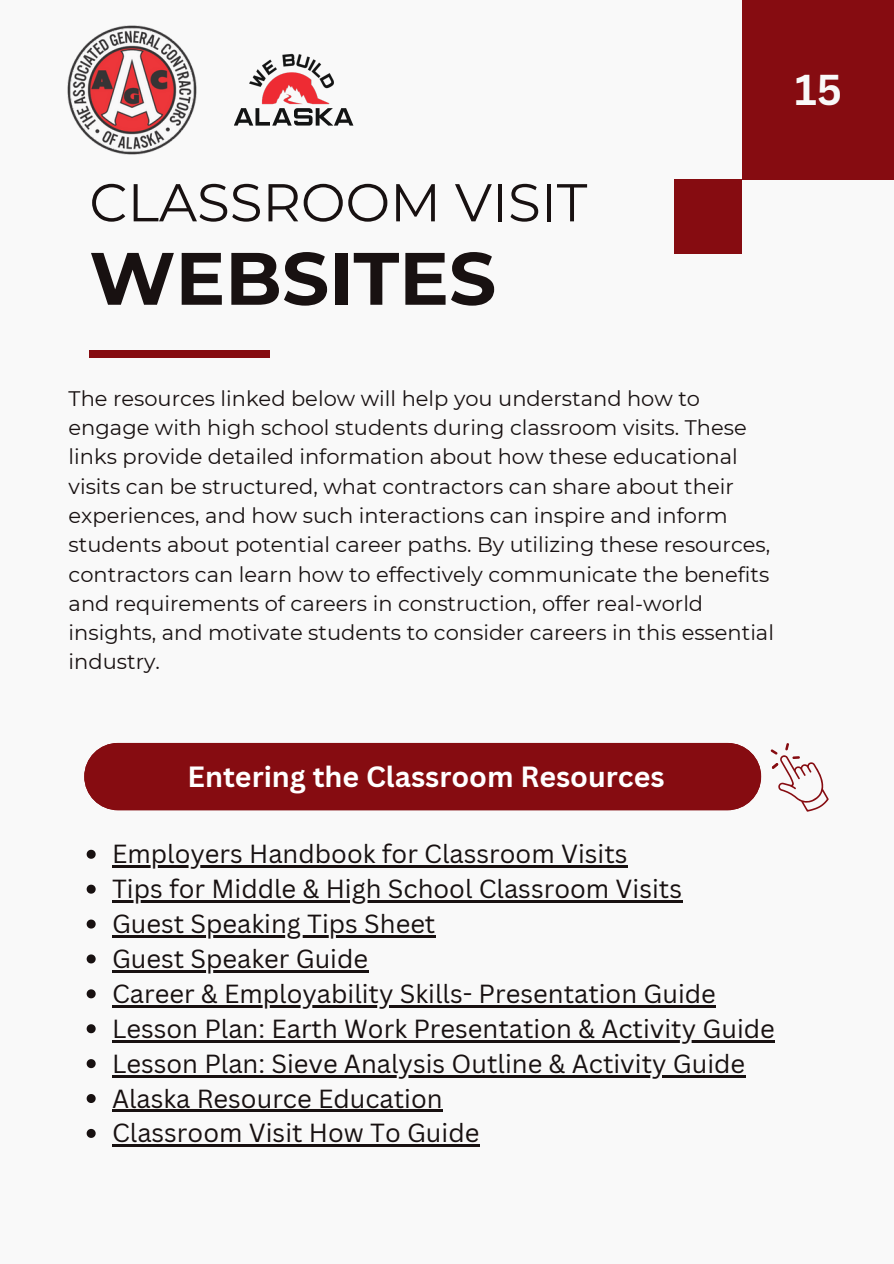
<style>
.page{position:relative;width:894px;height:1264px;background:#fff}
.page>*{position:absolute;margin:0;border:0;box-sizing:border-box;transform-origin:0 0}
.t1{font:700 74.1px "Montserrat";color:#181111}
.t2{font:53.1px "Montserrat";color:#181111}
.t3{font:700 42px "Canva Sans";color:#f9f9f9}
.t4{font:700 28.5px "Canva Sans";color:#fff}
.t5{font:25.5px "Canva Sans";color:#181111}
.t6{font:21px/29.2px "Montserrat";color:#181111}
</style>
<div class="page">
<div style="left:0;top:0;width:893px;height:1263px;background:#f9f9f9"></div>
<div style="left:89px;top:350px;width:181px;height:7px;background:#860c11"></div>
<div style="left:741px;top:0;width:152px;height:179px;background:#860c11"></div>
<div style="left:673px;top:179px;width:68px;height:74px;background:#860c11"></div>
<img style="left:249px;top:54px;width:85px;height:50px">
<svg style="left:234px;top:108px;width:119px;height:18px"></svg>
<img style="left:67px;top:25px;width:130px;height:130px">
<div style="left:84px;top:743px;width:676px;height:67px;background:#860c11"></div>
<svg style="left:770px;top:743px;width:58px;height:68px"></svg>
<svg style="left:87px;top:849px;width:9px;height:9px"></svg>
<hr style="left:112px;top:865px;width:515px;height:2px;background:#181111">
<svg style="left:87px;top:884px;width:9px;height:9px"></svg>
<hr style="left:112px;top:900px;width:569px;height:2px;background:#181111">
<svg style="left:87px;top:919px;width:9px;height:9px"></svg>
<hr style="left:112px;top:935px;width:323px;height:2px;background:#181111">
<svg style="left:87px;top:954px;width:9px;height:9px"></svg>
<hr style="left:112px;top:970px;width:256px;height:2px;background:#181111">
<svg style="left:87px;top:989px;width:9px;height:9px"></svg>
<hr style="left:112px;top:1005px;width:603px;height:2px;background:#181111">
<svg style="left:87px;top:1024px;width:9px;height:9px"></svg>
<hr style="left:112px;top:1039px;width:662px;height:3px;background:#181111">
<svg style="left:87px;top:1059px;width:9px;height:9px"></svg>
<hr style="left:112px;top:1074px;width:633px;height:3px;background:#181111">
<svg style="left:87px;top:1094px;width:9px;height:8px"></svg>
<hr style="left:112px;top:1109px;width:330px;height:2px;background:#181111">
<svg style="left:87px;top:1128px;width:9px;height:9px"></svg>
<hr style="left:112px;top:1144px;width:367px;height:2px;background:#181111">
<p class="t2" style="left:89px;top:170px;width:499px">CLASSROOM VISIT</p>
<p class="t1" style="left:89px;top:233px;width:408px">WEBSITES</p>
<h2 class="t3" style="left:794px;top:60px;width:49px">15</h2>
<h1 class="t6" style="left:69px;top:384px;width:706px">The resources linked below will help you understand how to engage with high school students during classroom visits. These links provide detailed information about how these educational visits can be structured, what contractors can share about their experiences, and how such interactions can inspire and inform students about potential career paths. By utilizing these resources, contractors can learn how to effectively communicate the benefits and requirements of careers in construction, offer real-world insights, and motivate students to consider careers in this essential industry.</h1>
<p class="t4" style="left:187px;top:756px;width:478px">Entering the Classroom Resources</p>
<p class="t5" style="left:112px;top:836px;width:517px">Employers Handbook for Classroom Visits</p>
<h3 class="t5" style="left:112px;top:870px;width:571px">Tips for Middle &amp; High School Classroom Visits</h3>
<p class="t5" style="left:112px;top:905px;width:325px">Guest Speaking Tips Sheet</p>
<p class="t5" style="left:112px;top:940px;width:257px">Guest Speaker Guide</p>
<p class="t5" style="left:112px;top:975px;width:605px">Career &amp; Employability Skills- Presentation Guide</p>
<p class="t5" style="left:112px;top:1010px;width:664px">Lesson Plan: Earth Work Presentation &amp; Activity Guide</p>
<p class="t5" style="left:112px;top:1045px;width:634px">Lesson Plan: Sieve Analysis Outline &amp; Activity Guide</p>
<p class="t5" style="left:112px;top:1080px;width:332px">Alaska Resource Education</p>
<p class="t5" style="left:112px;top:1115px;width:369px">Classroom Visit How To Guide</p>
</div>
